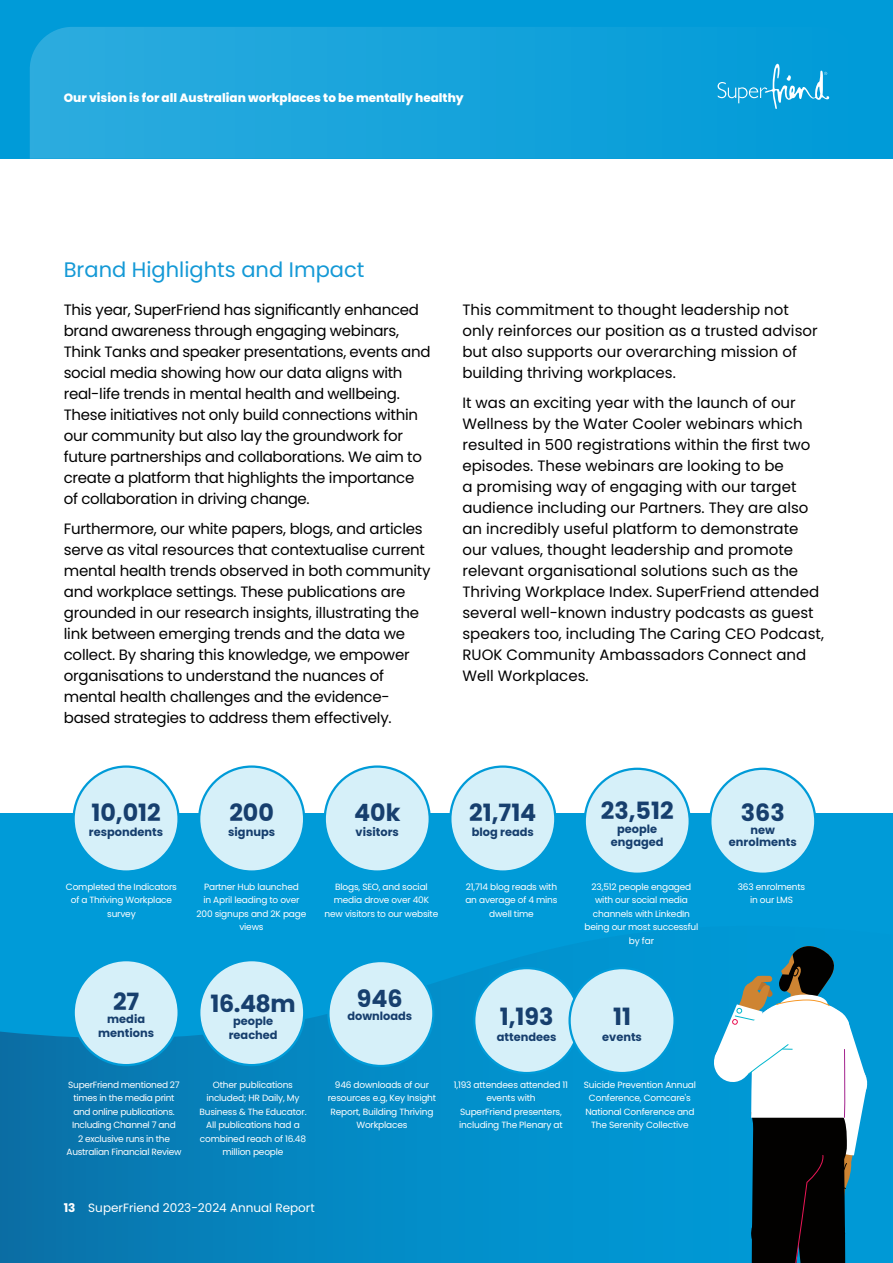
<style>
.page{position:relative;width:893px;height:1263px;background:#fff}
.page>*{position:absolute;margin:0;border:0;box-sizing:border-box;transform-origin:0 0}
.t1{font:700 23.85px "Poppins";color:#173f6e}
.t2{font:21px "Poppins";color:#1499d6}
.t3{font:15px/21px "Poppins";letter-spacing:-.015em;color:#000}
.t4{font:800 12px "Poppins";color:#fff}
.t5{font:12px "Poppins";color:#fff}
.t6{font:700 11.4px/13.5px "Poppins";color:#173f6e;text-align:center}
.t7{font:9px/13.5px "Poppins";letter-spacing:-.02em;color:#fff;text-align:center}
.s1{font-weight:700}
</style>
<div class="page">
<div style="left:0;top:0;width:893px;height:159px;background:#009bd8"></div>
<svg style="left:30px;top:27px;width:800px;height:132px"></svg>
<svg style="left:718px;top:64px;width:111px;height:45px"></svg>
<div style="left:0;top:813px;width:893px;height:450px;background:#009bd8"></div>
<svg style="left:0;top:958px;width:519px;height:305px"></svg>
<div style="left:74px;top:766px;width:105px;height:105px;background:#d6f0f9;border-radius:50%"></div>
<div style="left:72px;top:765px;width:108px;height:108px;border:2px solid #009bd8;border-radius:50%"></div>
<div style="left:585px;top:769px;width:105px;height:105px;background:#d6f0f9;border-radius:50%"></div>
<div style="left:584px;top:768px;width:107px;height:107px;border:2px solid #009bd8;border-radius:50%"></div>
<div style="left:328px;top:961px;width:105px;height:105px;background:#d6f0f9;border-radius:50%"></div>
<div style="left:327px;top:960px;width:107px;height:107px;border:2px solid #009bd8;border-radius:50%"></div>
<div style="left:199px;top:766px;width:105px;height:105px;background:#d6f0f9;border-radius:50%"></div>
<div style="left:198px;top:765px;width:107px;height:108px;border:2px solid #009bd8;border-radius:50%"></div>
<div style="left:710px;top:769px;width:105px;height:105px;background:#d6f0f9;border-radius:50%"></div>
<div style="left:709px;top:768px;width:107px;height:107px;border:2px solid #009bd8;border-radius:50%"></div>
<div style="left:325px;top:766px;width:105px;height:105px;background:#d6f0f9;border-radius:50%"></div>
<div style="left:324px;top:765px;width:107px;height:108px;border:2px solid #009bd8;border-radius:50%"></div>
<div style="left:74px;top:960px;width:105px;height:105px;background:#d6f0f9;border-radius:50%"></div>
<div style="left:73px;top:959px;width:107px;height:107px;border:2px solid #009bd8;border-radius:50%"></div>
<div style="left:474px;top:968px;width:105px;height:105px;background:#d6f0f9;border-radius:50%"></div>
<div style="left:450px;top:766px;width:105px;height:105px;background:#d6f0f9;border-radius:50%"></div>
<div style="left:449px;top:765px;width:107px;height:108px;border:2px solid #009bd8;border-radius:50%"></div>
<div style="left:199px;top:960px;width:105px;height:105px;background:#d6f0f9;border-radius:50%"></div>
<div style="left:198px;top:959px;width:107px;height:107px;border:2px solid #009bd8;border-radius:50%"></div>
<div style="left:570px;top:968px;width:105px;height:105px;background:#d6f0f9;border-radius:50%"></div>
<div style="left:568px;top:967px;width:108px;height:107px;border:2px solid #009bd8;border-radius:50%"></div>
<svg style="left:714px;top:946px;width:154px;height:317px"></svg>
<p class="t4" style="left:64px;top:91px;width:401px">Our vision is for all Australian workplaces to be mentally healthy</p>
<h2 class="t2" style="left:64px;top:258px;width:302px">Brand Highlights and Impact</h2>
<p class="t3" style="left:64px;top:300px;width:368px">This year, SuperFriend has significantly enhanced brand awareness through engaging webinars, Think Tanks and speaker presentations, events and social media showing how our data aligns with real-life trends in mental health and wellbeing.<br>These initiatives not only build connections within our community but also lay the groundwork for future partnerships and collaborations. We aim to create a platform that highlights the importance of collaboration in driving change.</p>
<p class="t3" style="left:64px;top:518px;width:368px">Furthermore, our white papers, blogs, and articles serve as vital resources that contextualise current mental health trends observed in both community and workplace settings. These publications are grounded in our research insights, illustrating the link between emerging trends and the data we collect. By sharing this knowledge, we empower organisations to understand the nuances of mental health challenges and the evidence&shy;based strategies to address them effectively.</p>
<h1 class="t1" style="left:91px;top:798px;width:71px">10,012</h1>
<p class="t6" style="left:89px;top:825px;width:76px">respondents</p>
<h1 class="t1" style="left:229px;top:798px;width:46px">200</h1>
<p class="t6" style="left:228px;top:825px;width:48px">signups</p>
<h1 class="t1" style="left:354px;top:798px;width:48px">40k</h1>
<p class="t6" style="left:356px;top:825px;width:45px">visitors</p>
<p class="t3" style="left:462px;top:300px;width:357px">This commitment to thought leadership not only reinforces our position as a trusted advisor but also supports our overarching mission of building thriving workplaces.</p>
<p class="t3" style="left:462px;top:392px;width:363px">It was an exciting year with the launch of our Wellness by the Water Cooler webinars which resulted in 500 registrations within the first two episodes. These webinars are looking to be<br>a promising way of engaging with our target audience including our Partners. They are also an incredibly useful platform to demonstrate our values, thought leadership and promote relevant organisational solutions such as the Thriving Workplace Index. SuperFriend attended several well-known industry podcasts as guest speakers too, including The Caring CEO Podcast, RUOK Community Ambassadors Connect and Well Workplaces.</p>
<h1 class="t1" style="left:469px;top:798px;width:69px">21,714</h1>
<p class="t6" style="left:472px;top:825px;width:64px">blog reads</p>
<h1 class="t1" style="left:601px;top:797px;width:74px">23,512</h1>
<p class="t6" style="left:611px;top:822px;width:54px">people engaged</p>
<h1 class="t1" style="left:741px;top:799px;width:45px">363</h1>
<p class="t6" style="left:729px;top:823px;width:69px;line-height:12.5px">new enrolments</p>
<p class="t7" style="left:66px;top:880px;width:112px">Completed the Indicators of a Thriving Workplace survey</p>
<p class="t7" style="left:197px;top:880px;width:111px">Partner Hub launched<br>in April leading to over<br>200 signups and 2K page views</p>
<p class="t7" style="left:325px;top:880px;width:115px">Blogs, SEO, and social media drove over 40K new visitors to our website</p>
<p class="t7" style="left:465px;top:880px;width:94px">21,714 blog reads with an average of 4 mins dwell time</p>
<p class="t7" style="left:585px;top:880px;width:115px">23,512 people engaged with our social media channels with LinkedIn being our most successful by far</p>
<p class="t7" style="left:738px;top:880px;width:69px">363 enrolments in our LMS</p>
<h1 class="t1" style="left:357px;top:985px;width:47px">946</h1>
<p class="t6" style="left:347px;top:1009px;width:66px">downloads</p>
<h1 class="t1" style="left:113px;top:988px;width:28px">27</h1>
<p class="t6" style="left:98px;top:1013px;width:57px">media mentions</p>
<h1 class="t1" style="left:500px;top:1003px;width:55px">1,193</h1>
<h1 class="t1" style="left:211px;top:990px;width:87px">16.48m</h1>
<p class="t6" style="left:229px;top:1015px;width:50px">people reached</p>
<p class="t6" style="left:497px;top:1030px;width:61px">attendees</p>
<h1 class="t1" style="left:613px;top:1003px;width:19px">11</h1>
<p class="t6" style="left:602px;top:1030px;width:41px">events</p>
<p class="t7" style="left:67px;top:1078px;width:116px">SuperFriend mentioned 27 times in the media print and online publications.<br>Including Channel 7 and<br>2 exclusive runs in the<br>Australian Financial Review</p>
<p class="t7" style="left:199px;top:1078px;width:109px">Other publications included; HR Daily, My<br>Business &amp; The Educator.<br>All publications had a combined reach of 16.48 million people</p>
<p class="t7" style="left:328px;top:1078px;width:110px">946 downloads of our resources e.g, Key Insight<br>Report, Building Thriving<br>Workplaces</p>
<p class="t7" style="left:454px;top:1078px;width:116px">1,193 attendees attended 11 events with<br>SuperFriend presenters, including The Plenary at</p>
<p class="t7" style="left:584px;top:1078px;width:114px">Suicide Prevention Annual<br>Conference, Comcare's<br>National Conference and<br>The Serenity Collective</p>
<p class="t5" style="left:64px;top:1200px;width:253px"><span class="s1">13</span> SuperFriend 2023-2024 Annual Report</p>
</div>
